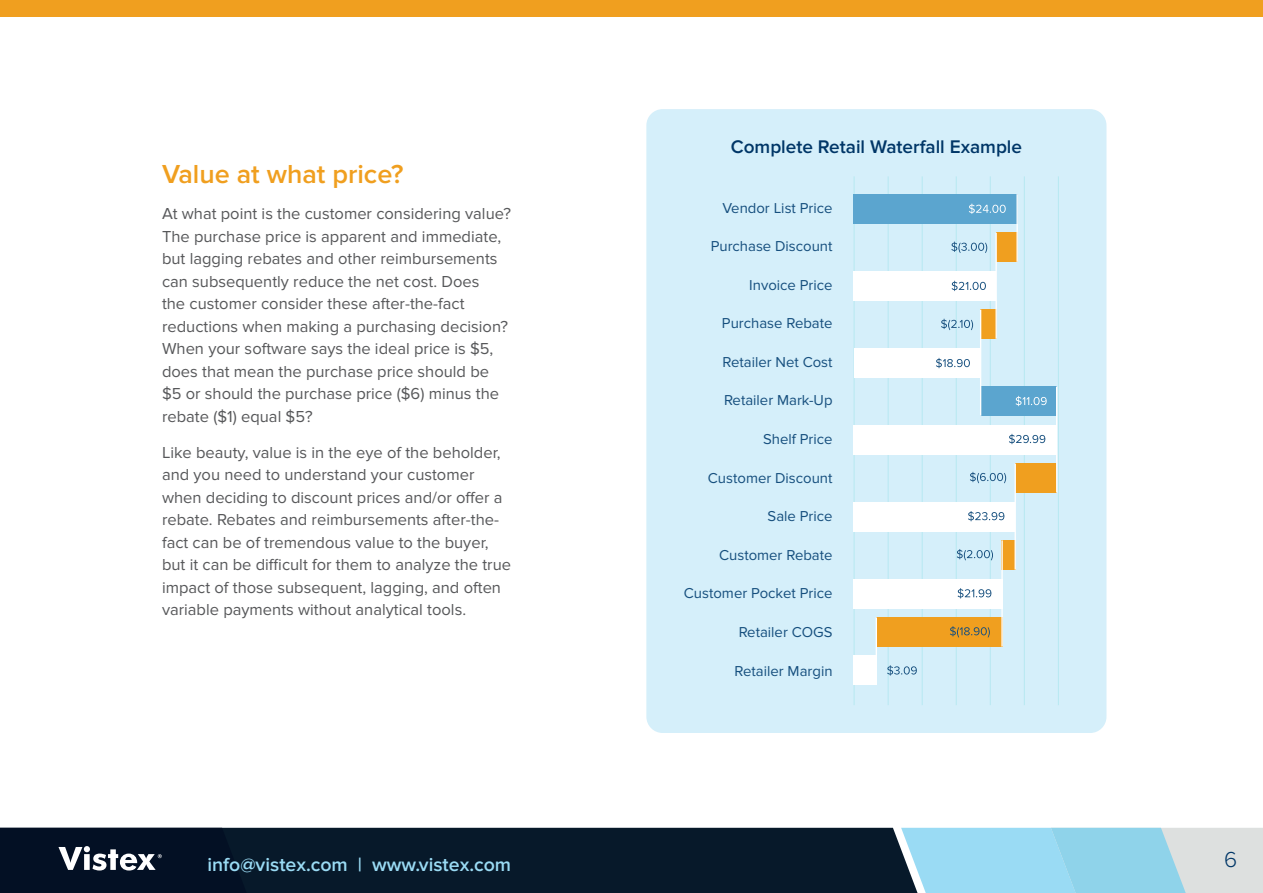
<style>
.page{position:relative;width:1263px;height:893px;background:#fff}
.page>*{position:absolute;margin:0;border:0;box-sizing:border-box;transform-origin:0 0}
.t1{font:600 27px "Proxima Nova";color:#f09f1f}
.t2{font:300 22.5px "Proxima Nova";color:#003667}
.t3{font:600 19.5px "Proxima Nova";color:#9adbf4}
.t4{font:600 18.9px "Proxima Nova";color:#003667}
.t5{font:16.5px/22.5px "Proxima Nova";color:#57585a}
.t6{font:14.85px "Proxima Nova";color:#164f7e}
</style>
<div class="page">
<div style="left:646px;top:109px;width:460px;height:624px;background:#d5effa;border-radius:16px"></div>
<hr style="left:853px;top:176px;width:2px;height:529px;background:#99e2e9">
<hr style="left:990px;top:176px;width:1px;height:529px;background:#99e2e9">
<hr style="left:1024px;top:176px;width:1px;height:529px;background:#99e2e9">
<hr style="left:888px;top:176px;width:1px;height:529px;background:#99e2e9">
<hr style="left:922px;top:176px;width:1px;height:529px;background:#99e2e9">
<hr style="left:956px;top:176px;width:1px;height:529px;background:#99e2e9">
<div style="left:853px;top:194px;width:165px;height:29px;background:#5ba5cf"></div>
<div style="left:996px;top:233px;width:22px;height:29px;background:#f09f1f"></div>
<div style="left:853px;top:271px;width:143px;height:29px;background:#fff"></div>
<div style="left:981px;top:310px;width:16px;height:29px;background:#f09f1f"></div>
<div style="left:854px;top:348px;width:127px;height:29px;background:#fff"></div>
<div style="left:981px;top:386px;width:76px;height:30px;background:#5ba5cf"></div>
<div style="left:853px;top:425px;width:204px;height:29px;background:#fff"></div>
<div style="left:1015px;top:463px;width:42px;height:30px;background:#f09f1f"></div>
<div style="left:853px;top:502px;width:162px;height:29px;background:#fff"></div>
<div style="left:1002px;top:540px;width:14px;height:30px;background:#f09f1f"></div>
<div style="left:853px;top:579px;width:149px;height:29px;background:#fff"></div>
<div style="left:876px;top:617px;width:126px;height:30px;background:#f09f1f"></div>
<div style="left:853px;top:656px;width:23px;height:29px;background:#fff"></div>
<hr style="left:1058px;top:176px;width:1px;height:529px;background:#99e2e9">
<svg style="left:887px;top:665px;width:30px;height:11px"></svg>
<svg style="left:950px;top:626px;width:40px;height:12px"></svg>
<svg style="left:957px;top:588px;width:34px;height:10px"></svg>
<svg style="left:957px;top:549px;width:36px;height:11px"></svg>
<svg style="left:968px;top:511px;width:36px;height:10px"></svg>
<svg style="left:970px;top:472px;width:36px;height:11px"></svg>
<svg style="left:1009px;top:434px;width:36px;height:10px"></svg>
<svg style="left:1015px;top:396px;width:32px;height:10px"></svg>
<svg style="left:936px;top:358px;width:34px;height:10px"></svg>
<svg style="left:941px;top:319px;width:32px;height:11px"></svg>
<svg style="left:951px;top:281px;width:35px;height:10px"></svg>
<svg style="left:951px;top:242px;width:36px;height:11px"></svg>
<svg style="left:969px;top:204px;width:37px;height:10px"></svg>
<hr style="left:1016px;top:194px;width:2px;height:68px;background:#fff">
<hr style="left:995px;top:233px;width:2px;height:106px;background:#fff">
<hr style="left:980px;top:310px;width:1px;height:106px;background:#fff">
<hr style="left:1056px;top:387px;width:1px;height:106px;background:#fff">
<hr style="left:1014px;top:464px;width:2px;height:106px;background:#fff">
<hr style="left:1001px;top:540px;width:2px;height:107px;background:#fff">
<hr style="left:876px;top:617px;width:1px;height:68px;background:#fff">
<div style="left:247px;top:828px;width:654px;height:65px;background:#07192a"></div>
<svg style="left:901px;top:828px;width:362px;height:65px;background:#a6d7e8"></svg>
<svg style="left:0;top:828px;width:247px;height:65px;background:#121f32"></svg>
<div style="left:0;top:0;width:1263px;height:17px;background:#f09f1f"></div>
<h1 class="t1" style="left:162px;top:159px;width:243px">Value at what price?</h1>
<p class="t5" style="left:162px;top:203px;width:351px">At what point is the customer considering value?<br>The purchase price is apparent and immediate, but lagging rebates and other reimbursements can subsequently reduce the net cost. Does<br>the customer consider these after-the-fact reductions when making a purchasing decision?<br>When your software says the ideal price is $5, does that mean the purchase price should be $5 or should the purchase price ($6) minus the rebate ($1) equal $5?</p>
<p class="t5" style="left:162px;top:441px;width:351px">Like beauty, value is in the eye of the beholder, and you need to understand your customer when deciding to discount prices and/or offer a rebate. Rebates and reimbursements after-the&shy;fact can be of tremendous value to the buyer, but it can be difficult for them to analyze the true impact of those subsequent, lagging, and often variable payments without analytical tools.</p>
<p class="t4" style="left:731px;top:136px;width:293px">Complete Retail Waterfall Example</p>
<p class="t6" style="left:722px;top:199px;width:112px">Vendor List Price</p>
<p class="t6" style="left:711px;top:238px;width:123px">Purchase Discount</p>
<p class="t6" style="left:749px;top:276px;width:85px">Invoice Price</p>
<p class="t6" style="left:722px;top:315px;width:112px">Purchase Rebate</p>
<p class="t6" style="left:722px;top:353px;width:112px">Retailer Net Cost</p>
<p class="t6" style="left:724px;top:392px;width:110px">Retailer Mark-Up</p>
<p class="t6" style="left:763px;top:431px;width:71px">Shelf Price</p>
<p class="t6" style="left:708px;top:469px;width:126px">Customer Discount</p>
<p class="t6" style="left:768px;top:508px;width:66px">Sale Price</p>
<p class="t6" style="left:719px;top:546px;width:115px">Customer Rebate</p>
<p class="t6" style="left:684px;top:585px;width:150px">Customer Pocket Price</p>
<p class="t6" style="left:739px;top:623px;width:95px">Retailer COGS</p>
<p class="t6" style="left:735px;top:662px;width:99px">Retailer Margin</p>
<p class="t3" style="left:207px;top:853px;width:305px">info@vistex.com | www.vistex.com</p>
<h2 class="t2" style="left:1224px;top:849px;width:15px">6</h2>
</div>
